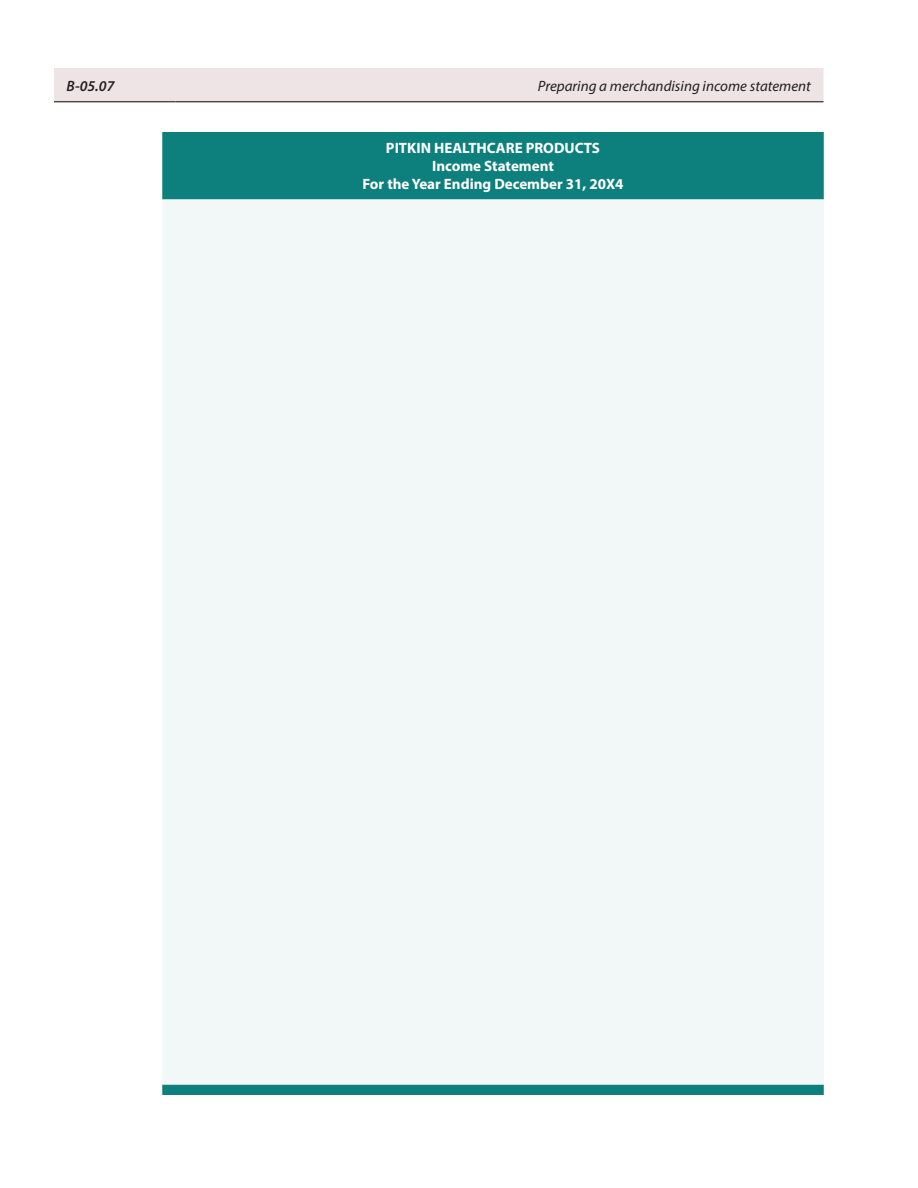
<style>
.page{position:relative;width:918px;height:1188px;background:#fff}
.page>*{position:absolute;margin:0;border:0;box-sizing:border-box;transform-origin:0 0}
.t1{font:700 15px/18px "Myriad Pro";color:#fff;text-align:center}
.t2{font:italic 15px "Myriad Pro";color:#231f20}
.t3{font:italic 600 15px "Myriad Pro";color:#231f20}
</style>
<div class="page">
<div style="left:162px;top:132px;width:662px;height:963px;background:#0d807d"></div>
<div style="left:162px;top:200px;width:662px;height:884px;background:#f2f7f7"></div>
<div style="left:54px;top:68px;width:770px;height:33px;background:#efe4e5"></div>
<hr style="left:54px;top:101px;width:122px;height:1px;background:#231f20">
<hr style="left:176px;top:101px;width:648px;height:1px;background:#231f20">
<p class="t3" style="left:67px;top:76px;width:49px">B-05.07</p>
<p class="t2" style="left:538px;top:76px;width:275px">Preparing a merchandising income statement</p>
<p class="t1" style="left:362px;top:139px;width:263px">PITKIN HEALTHCARE PRODUCTS<br>Income Statement<br>For the Year Ending December 31, 20X4</p>
</div>
